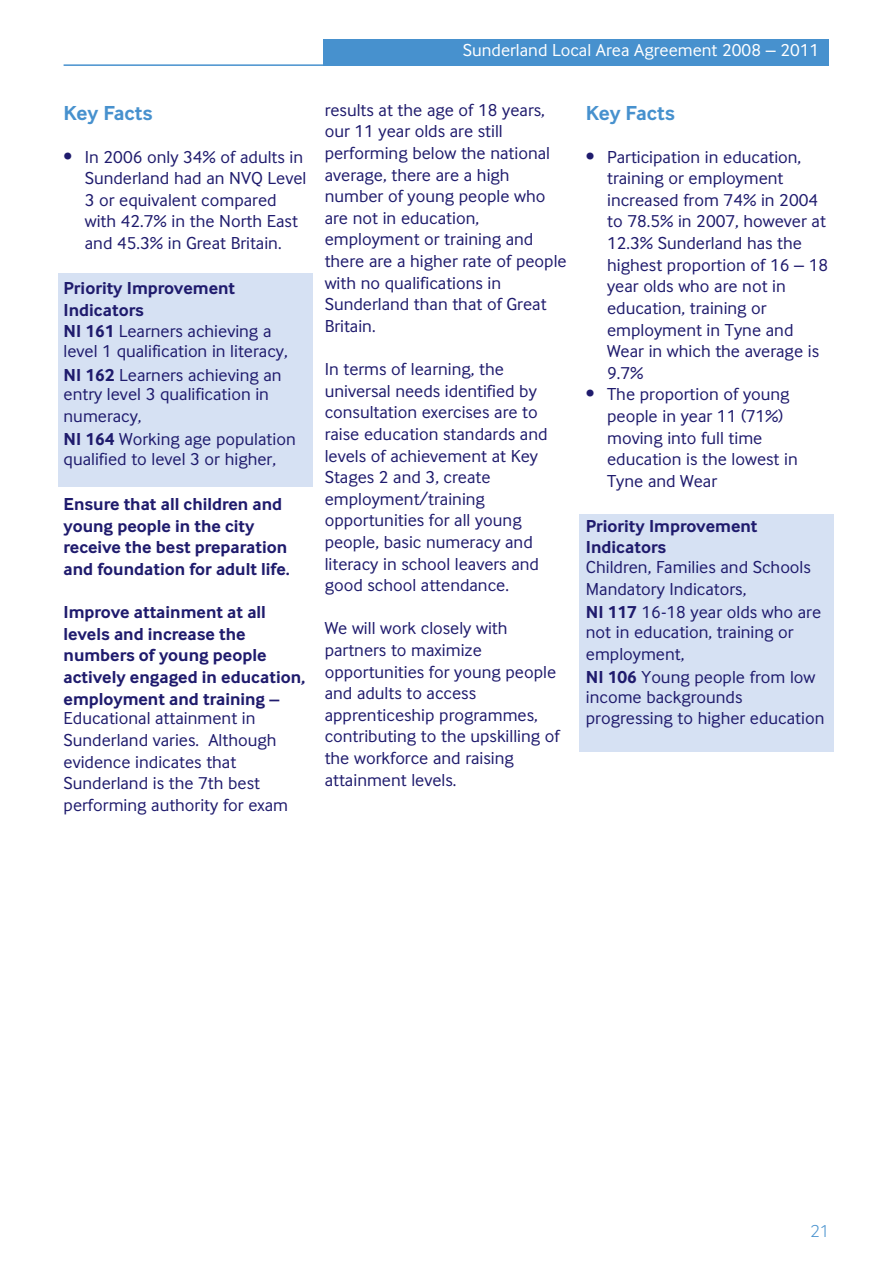
<style>
.page{position:relative;width:893px;height:1263px;background:#fff}
.page>*{position:absolute;margin:0;border:0;box-sizing:border-box;transform-origin:0 0}
.t1{font:700 21px "Inter Face Da Ma";color:#4791ce}
.t2{font:18px/21.6px "Inter Face Da Ma";color:#1f1b6d}
.t3{font:700 18px/21.6px "Inter Face Da Ma";color:#1f1b6d}
.t4{font:18px "Inter Face Da Ma";color:#fff}
.t5{font:18px "Inter Face Da Ma Lt";color:#4791ce}
.s1{font-weight:400}
.s2{font-weight:700}
</style>
<div class="page">
<div style="left:579px;top:514px;width:254px;height:238px;background:#d6e1f3"></div>
<div style="left:59px;top:273px;width:254px;height:214px;background:#d6e1f3"></div>
<hr style="left:64px;top:64px;width:765px;height:2px;background:#4791ce">
<div style="left:323px;top:39px;width:506px;height:26px;background:#4791ce"></div>
<p class="t1" style="left:64px;top:106px;width:91px">Key Facts</p>
<p class="t2" style="left:85px;top:148px;width:223px;text-indent:-21px">• In 2006 only 34% of adults in<br>Sunderland had an NVQ Level<br>3 or equivalent compared with 42.7% in the North East and 45.3% in Great Britain.</p>
<p class="t3" style="left:64px;top:279px;width:209px">Priority Improvement<br>Indicators<br>NI 161 <span class="s1">Learners achieving a</span></p>
<p class="t2" style="left:64px;top:341px;width:226px;line-height:23.5px">level 1 qualification in literacy,<br><span class="s2">NI 162</span> Learners achieving an</p>
<p class="t2" style="left:64px;top:385px;width:207px">entry level 3 qualification in numeracy,</p>
<p class="t2" style="left:64px;top:431px;width:234px;line-height:19.6px"><span class="s2">NI 164</span> Working age population qualified to level 3 or higher,</p>
<p class="t3" style="left:64px;top:495px;width:228px">Ensure that all children and young people in the city receive the best preparation and foundation for adult life.</p>
<p class="t3" style="left:64px;top:603px;width:243px">Improve attainment at all levels and increase the numbers of young people actively engaged in education, employment and training –</p>
<p class="t2" style="left:64px;top:709px;width:226px">Educational attainment in<br>Sunderland varies. Although evidence indicates that<br>Sunderland is the 7th best performing authority for exam</p>
<p class="t4" style="left:463px;top:44px;width:358px">Sunderland Local Area Agreement 2008 – 2011</p>
<p class="t2" style="left:325px;top:101px;width:243px">results at the age of 18 years, our 11 year olds are still performing below the national average, there are a high number of young people who are not in education, employment or training and there are a higher rate of people with no qualifications in<br>Sunderland than that of Great<br>Britain.</p>
<p class="t2" style="left:325px;top:360px;width:224px">In terms of learning, the universal needs identified by consultation exercises are to raise education standards and levels of achievement at Key<br>Stages 2 and 3, create employment/training opportunities for all young people, basic numeracy and literacy in school leavers and good school attendance.</p>
<p class="t2" style="left:325px;top:619px;width:237px">We will work closely with partners to maximize opportunities for young people and adults to access apprenticeship programmes, contributing to the upskilling of the workforce and raising attainment levels.</p>
<p class="t1" style="left:586px;top:106px;width:91px">Key Facts</p>
<p class="t2" style="left:607px;top:148px;width:223px;text-indent:-21px">• Participation in education, training or employment increased from 74% in 2004 to 78.5% in 2007, however at<br>12.3% Sunderland has the highest proportion of 16 – 18 year olds who are not in education, training or employment in Tyne and<br>Wear in which the average is<br>9.7%</p>
<p class="t2" style="left:607px;top:385px;width:192px;text-indent:-21px">• The proportion of young people in year 11 (71%) moving into full time education is the lowest in<br>Tyne and Wear</p>
<p class="t3" style="left:586px;top:517px;width:173px">Priority Improvement<br>Indicators</p>
<p class="t2" style="left:586px;top:558px;width:227px">Children, Families and Schools<br>Mandatory Indicators,</p>
<p class="t2" style="left:586px;top:604px;width:237px;line-height:19.6px"><span class="s2">NI 117</span> 16-18 year olds who are not in education, training or</p>
<p class="t2" style="left:586px;top:643px;width:231px;line-height:23.5px">employment,<br><span class="s2">NI 106</span> Young people from low</p>
<p class="t2" style="left:586px;top:688px;width:240px">income backgrounds progressing to higher education</p>
<p class="t5" style="left:810px;top:1225px;width:20px">21</p>
</div>
